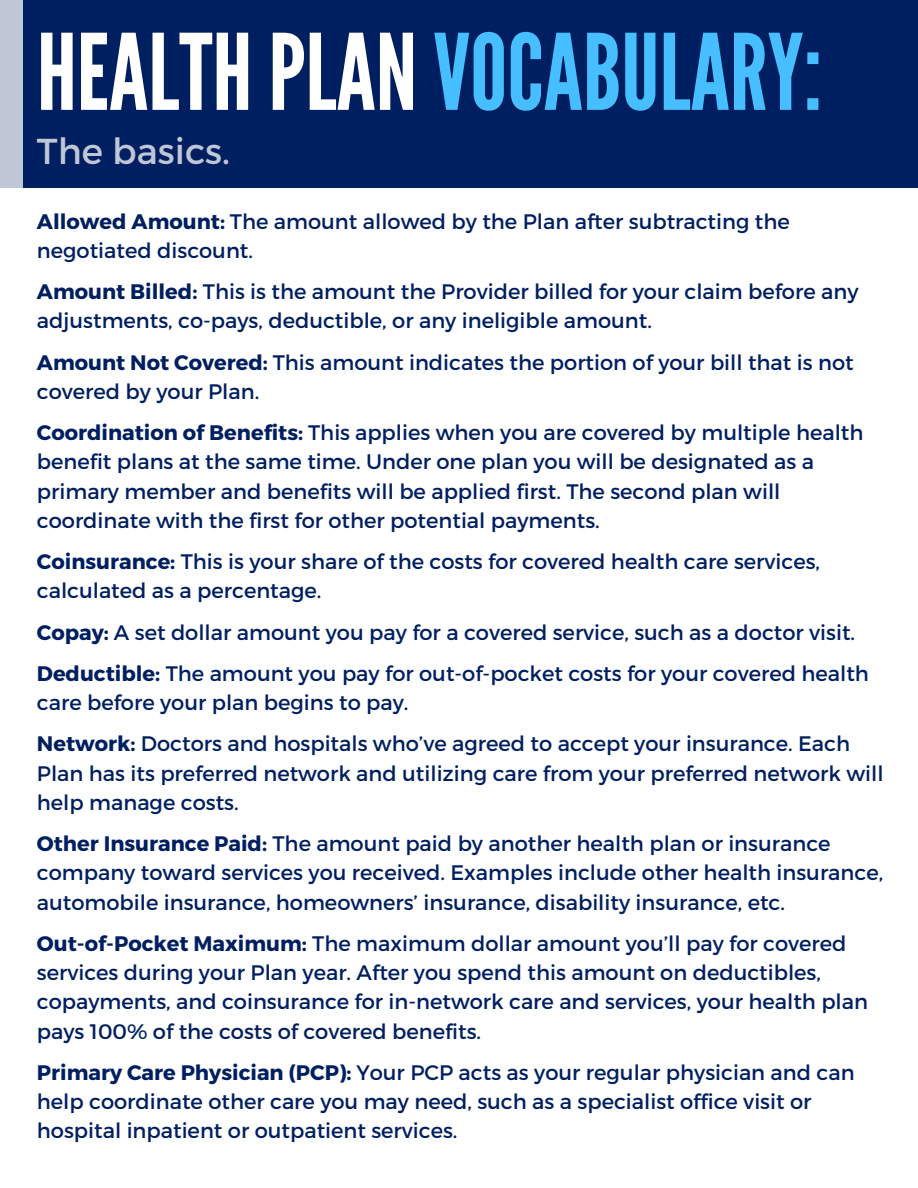
<style>
.page{position:relative;width:918px;height:1188px;background:#fff}
.page>*{position:absolute;margin:0;border:0;box-sizing:border-box;transform-origin:0 0}
.t1{font:105px "League Gothic";color:#46beff}
.t2{font:36px "Montserrat";color:#bfc7d7}
.t3{font:21px/29.2px "Montserrat";color:#001f60}
.s1{color:#fff}
.s2{font-weight:700}
</style>
<div class="page">
<div style="left:0;top:0;width:918px;height:188px;background:#001f60"></div>
<div style="left:0;top:0;width:23px;height:188px;background:#bfc7d7"></div>
<p class="t1" style="left:37px;top:12px;width:787px"><span class="s1">HEALTHPLAN</span>VOCABULARY:</p>
<p class="t2" style="left:37px;top:128px;width:195px">The basics.</p>
<h1 class="t3" style="left:37px;top:206px;width:754px"><span class="s2">Allowed Amount:</span> The amount allowed by the Plan after subtracting the negotiated discount.</h1>
<h2 class="t3" style="left:37px;top:276px;width:823px"><span class="s2">Amount Billed:</span> This is the amount the Provider billed for your claim before any adjustments, co-pays, deductible, or any ineligible amount.</h2>
<p class="t3" style="left:37px;top:347px;width:818px"><span class="s2">Amount Not Covered:</span> This amount indicates the portion of your bill that is not covered by your Plan.</p>
<p class="t3" style="left:37px;top:417px;width:828px"><span class="s2">Coordination of Benefits:</span> This applies when you are covered by multiple health benefit plans at the same time. Under one plan you will be designated as a primary member and benefits will be applied first. The second plan will coordinate with the first for other potential payments.</p>
<p class="t3" style="left:37px;top:546px;width:785px"><span class="s2">Coinsurance:</span> This is your share of the costs for covered health care services, calculated as a percentage.</p>
<p class="t3" style="left:37px;top:617px;width:820px"><span class="s2">Copay:</span> A set dollar amount you pay for a covered service, such as a doctor visit.</p>
<p class="t3" style="left:37px;top:658px;width:834px"><span class="s2">Deductible:</span> The amount you pay for out-of-pocket costs for your covered health care before your plan begins to pay.</p>
<p class="t3" style="left:37px;top:728px;width:848px"><span class="s2">Network:</span> Doctors and hospitals who’ve agreed to accept your insurance. Each<br>Plan has its preferred network and utilizing care from your preferred network will help manage costs.</p>
<p class="t3" style="left:37px;top:828px;width:848px"><span class="s2">Other Insurance Paid:</span> The amount paid by another health plan or insurance company toward services you received. Examples include other health insurance, automobile insurance, homeowners’ insurance, disability insurance, etc.</p>
<p class="t3" style="left:37px;top:928px;width:833px"><span class="s2">Out-of-Pocket Maximum:</span> The maximum dollar amount you’ll pay for covered services during your Plan year. After you spend this amount on deductibles, copayments, and coinsurance for in-network care and services, your health plan pays 100% of the costs of covered benefits.</p>
<p class="t3" style="left:37px;top:1057px;width:819px"><span class="s2">Primary Care Physician (PCP):</span> Your PCP acts as your regular physician and can help coordinate other care you may need, such as a specialist office visit or hospital inpatient or outpatient services.</p>
</div>
